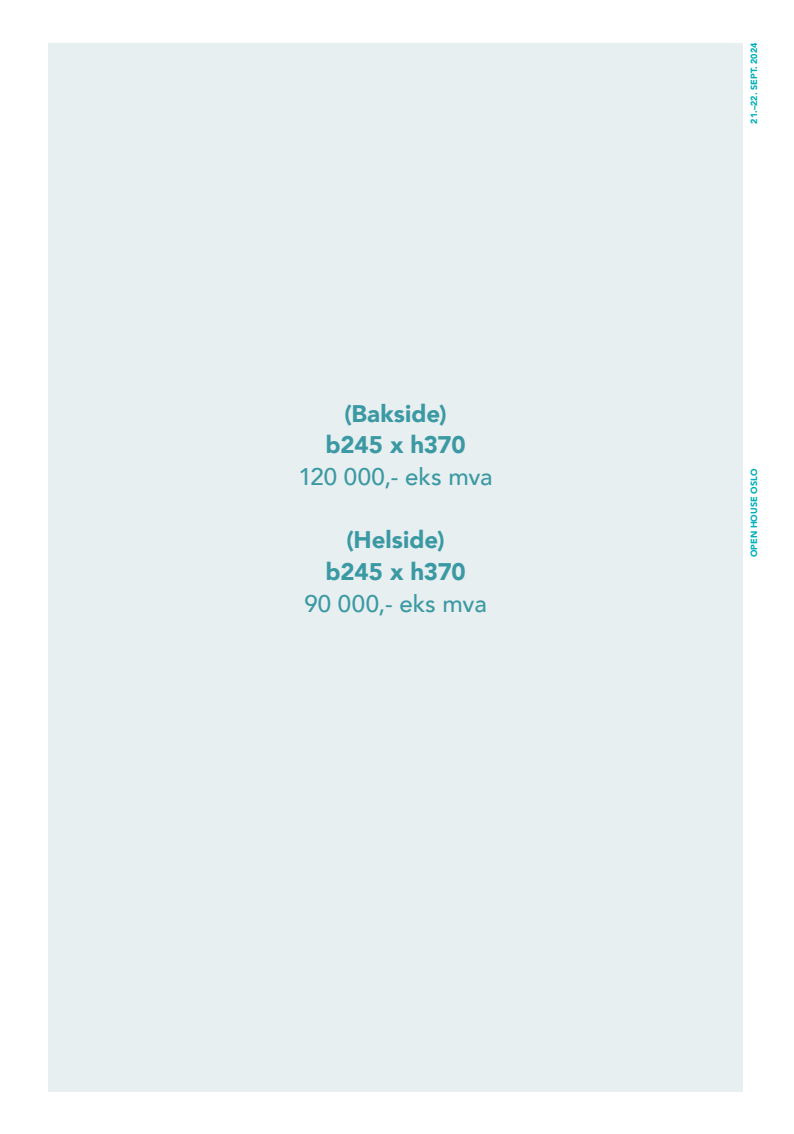
<style>
.page{position:relative;width:794px;height:1134px;background:#fff}
.page>*{position:absolute;margin:0;border:0;box-sizing:border-box;transform-origin:0 0}
.Tittel_på_bygg{font:900 24px "Avenir";letter-spacing:-.005em;color:#3b99a3}
.Tittel_på_bygg-2{font:500 24px "Avenir";color:#3b99a3}
.t1{font:900 9px "Avenir";color:#00afba}
</style>
<div class="page">
<div style="left:48px;top:43px;width:695px;height:1048px;background:#e8eff1"></div>
<p class="Tittel_på_bygg" style="left:344px;top:393px;width:104px">(Bakside)</p>
<p class="Tittel_på_bygg" style="left:325px;top:424px;width:141px">b245 x h370</p>
<p class="Tittel_på_bygg-2" style="left:298px;top:456px;width:195px">120 000,- eks mva</p>
<p class="Tittel_på_bygg" style="left:346px;top:519px;width:100px">(Helside)</p>
<p class="Tittel_på_bygg" style="left:325px;top:551px;width:141px">b245 x h370</p>
<p class="Tittel_på_bygg-2" style="left:304px;top:583px;width:184px">90 000,- eks mva</p>
<p class="t1" style="left:746px;top:124px;width:83px;rotate:-90deg">21.–22. SEPT. 2024</p>
<p class="t1" style="left:746px;top:557px;width:90px;rotate:-90deg">OPEN HOUSE OSLO</p>
</div>
